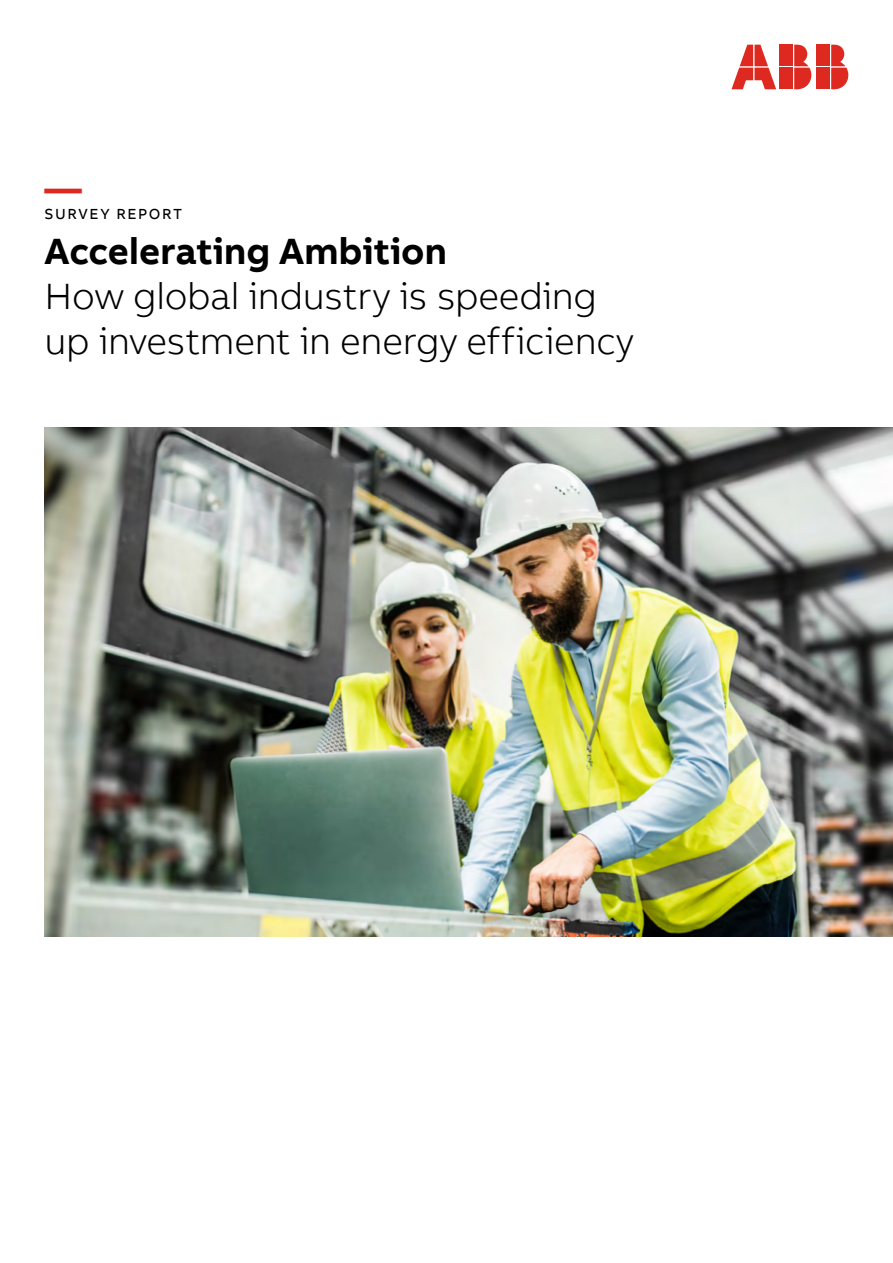
<style>
.page{position:relative;width:893px;height:1263px;background:#fff}
.page>*{position:absolute;margin:0;border:0;box-sizing:border-box;transform-origin:0 0}
.Information_Level_Su{font:300 37.5px/45px "AB Bvoice";letter-spacing:-.01em;color:#000}
.Information_Level_Su-2{font:700 37.5px "AB Bvoice";color:#000}
.Information_Level_He{font:700 37.5px "AB Bvoice";color:#de2920}
.Information_Level_Ca{font:15px "AB Bvoice";letter-spacing:.11em;color:#000}
</style>
<div class="page">
<div style="left:817px;top:45px;width:13px;height:21px;background:#de2920"></div>
<div style="left:817px;top:68px;width:13px;height:21px;background:#de2920"></div>
<svg style="left:831px;top:45px;width:17px;height:44px"></svg>
<svg style="left:731px;top:45px;width:45px;height:44px"></svg>
<div style="left:780px;top:45px;width:13px;height:21px;background:#de2920"></div>
<div style="left:780px;top:68px;width:13px;height:21px;background:#de2920"></div>
<svg style="left:794px;top:45px;width:17px;height:44px"></svg>
<img style="left:45px;top:427px;width:848px;height:509px">
<p class="Information_Level_He" style="left:45px;top:164px;width:39px">—</p>
<p class="Information_Level_Ca" style="left:45px;top:205px;width:139px">SURVEY REPORT</p>
<p class="Information_Level_Su-2" style="left:45px;top:227px;width:404px">Accelerating Ambition</p>
<p class="Information_Level_Su" style="left:45px;top:274px;width:591px">How global industry is speeding up investment in energy efficiency</p>
</div>
